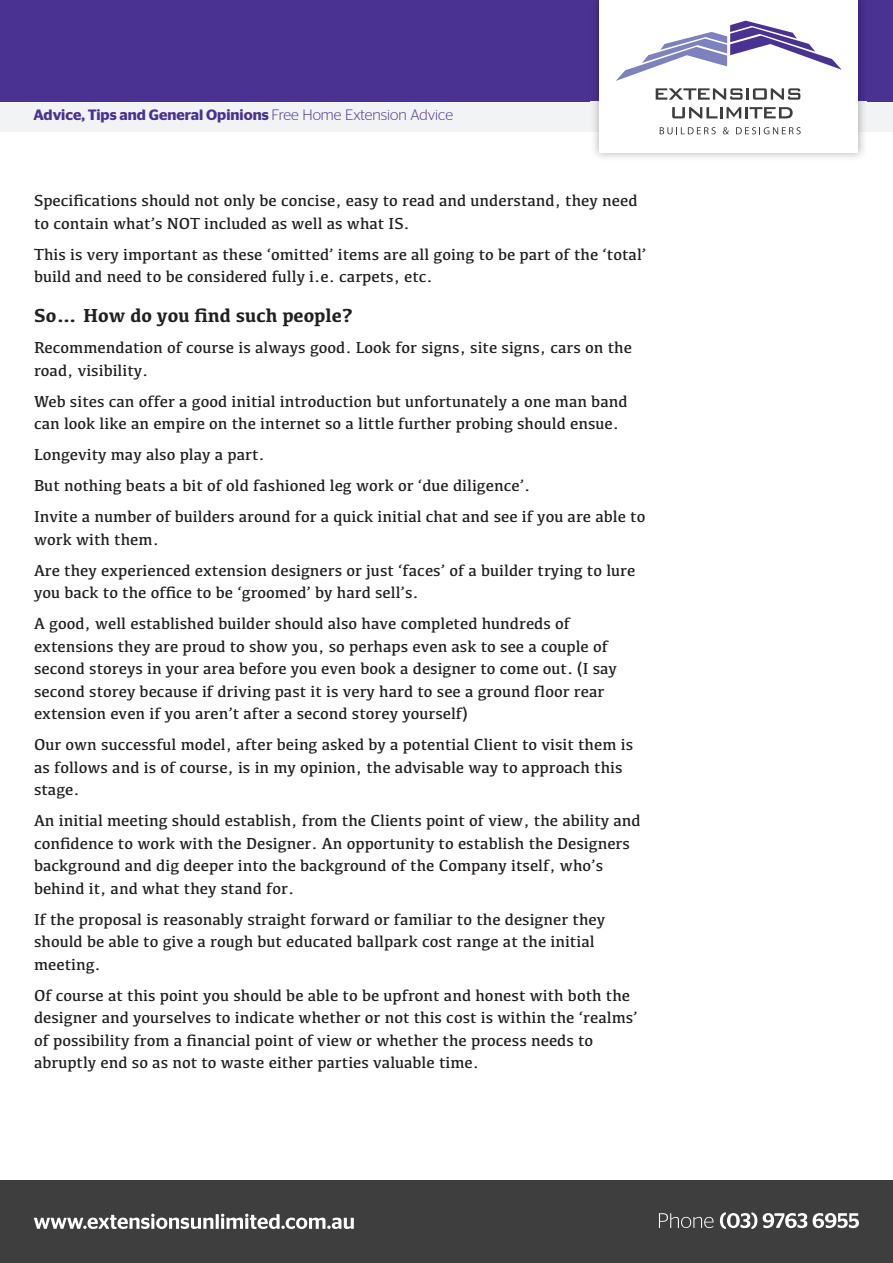
<style>
.page{position:relative;width:893px;height:1263px;background:#fff}
.page>*{position:absolute;margin:0;border:0;box-sizing:border-box;transform-origin:0 0}
.t1{font:700 19.5px "Kefa";color:#231f20}
.t2{font:16.5px/22.5px "Kefa";color:#231f20}
.t3{font:600 15px "Stag Sans";color:#4a3292}
.s1{font-weight:300}
</style>
<div class="page">
<div style="left:0;top:0;width:893px;height:123px;background:#4a3292"></div>
<div style="left:0;top:102px;width:893px;height:29px;background:#f2f3f4"></div>
<img style="left:591px;top:0;width:276px;height:158px">
<div style="left:599px;top:0;width:259px;height:153px;background:#fff"></div>
<div style="left:0;top:1180px;width:893px;height:83px;background:#3e3e3f"></div>
<svg style="left:34px;top:1214px;width:320px;height:15px"></svg>
<svg style="left:659px;top:1213px;width:54px;height:15px"></svg>
<svg style="left:720px;top:1212px;width:37px;height:17px"></svg>
<svg style="left:763px;top:1213px;width:44px;height:15px"></svg>
<svg style="left:813px;top:1213px;width:46px;height:15px"></svg>
<svg style="left:660px;top:127px;width:56px;height:7px"></svg>
<svg style="left:723px;top:127px;width:6px;height:7px"></svg>
<svg style="left:736px;top:127px;width:65px;height:7px"></svg>
<svg style="left:656px;top:88px;width:144px;height:12px"></svg>
<svg style="left:672px;top:107px;width:121px;height:11px"></svg>
<svg style="left:616px;top:21px;width:226px;height:60px"></svg>
<p class="t3" style="left:33px;top:107px;width:421px">Advice, Tips and General Opinions <span class="s1">Free Home Extension Advice</span></p>
<p class="t2" style="left:34px;top:189px;width:605px">Specifications should not only be concise, easy to read and understand, they need to contain what’s NOT included as well as what IS.</p>
<p class="t2" style="left:34px;top:242px;width:614px">This is very important as these ‘omitted’ items are all going to be part of the ‘total’ build and need to be considered fully i.e. carpets, etc.</p>
<p class="t1" style="left:34px;top:302px;width:320px">So… How do you find such people?</p>
<p class="t2" style="left:34px;top:336px;width:599px">Recommendation of course is always good. Look for signs, site signs, cars on the road, visibility.</p>
<p class="t2" style="left:34px;top:389px;width:595px">Web sites can offer a good initial introduction but unfortunately a one man band can look like an empire on the internet so a little further probing should ensue.</p>
<p class="t2" style="left:34px;top:439px;width:613px;line-height:31px">Longevity may also play a part.<br>But nothing beats a bit of old fashioned leg work or ‘due diligence’.<br>Invite a number of builders around for a quick initial chat and see if you are able to</p>
<p class="t2" style="left:34px;top:523px;width:603px;line-height:31px">work with them.<br>Are they experienced extension designers or just ‘faces’ of a builder trying to lure</p>
<p class="t2" style="left:34px;top:577px;width:538px;line-height:31px">you back to the office to be ‘groomed’ by hard sell’s.<br>A good, well established builder should also have completed hundreds of</p>
<p class="t2" style="left:34px;top:634px;width:584px">extensions they are proud to show you, so perhaps even ask to see a couple of second storeys in your area before you even book a designer to come out. (I say second storey because if driving past it is very hard to see a ground floor rear extension even if you aren’t after a second storey yourself)</p>
<p class="t2" style="left:34px;top:733px;width:601px">Our own successful model, after being asked by a potential Client to visit them is as follows and is of course, is in my opinion, the advisable way to approach this stage.</p>
<p class="t2" style="left:34px;top:809px;width:608px">An initial meeting should establish, from the Clients point of view, the ability and confidence to work with the Designer. An opportunity to establish the Designers background and dig deeper into the background of the Company itself, who’s behind it, and what they stand for.</p>
<p class="t2" style="left:34px;top:907px;width:573px">If the proposal is reasonably straight forward or familiar to the designer they should be able to give a rough but educated ballpark cost range at the initial meeting.</p>
<p class="t2" style="left:34px;top:983px;width:605px">Of course at this point you should be able to be upfront and honest with both the designer and yourselves to indicate whether or not this cost is within the ‘realms’ of possibility from a financial point of view or whether the process needs to abruptly end so as not to waste either parties valuable time.</p>
</div>
